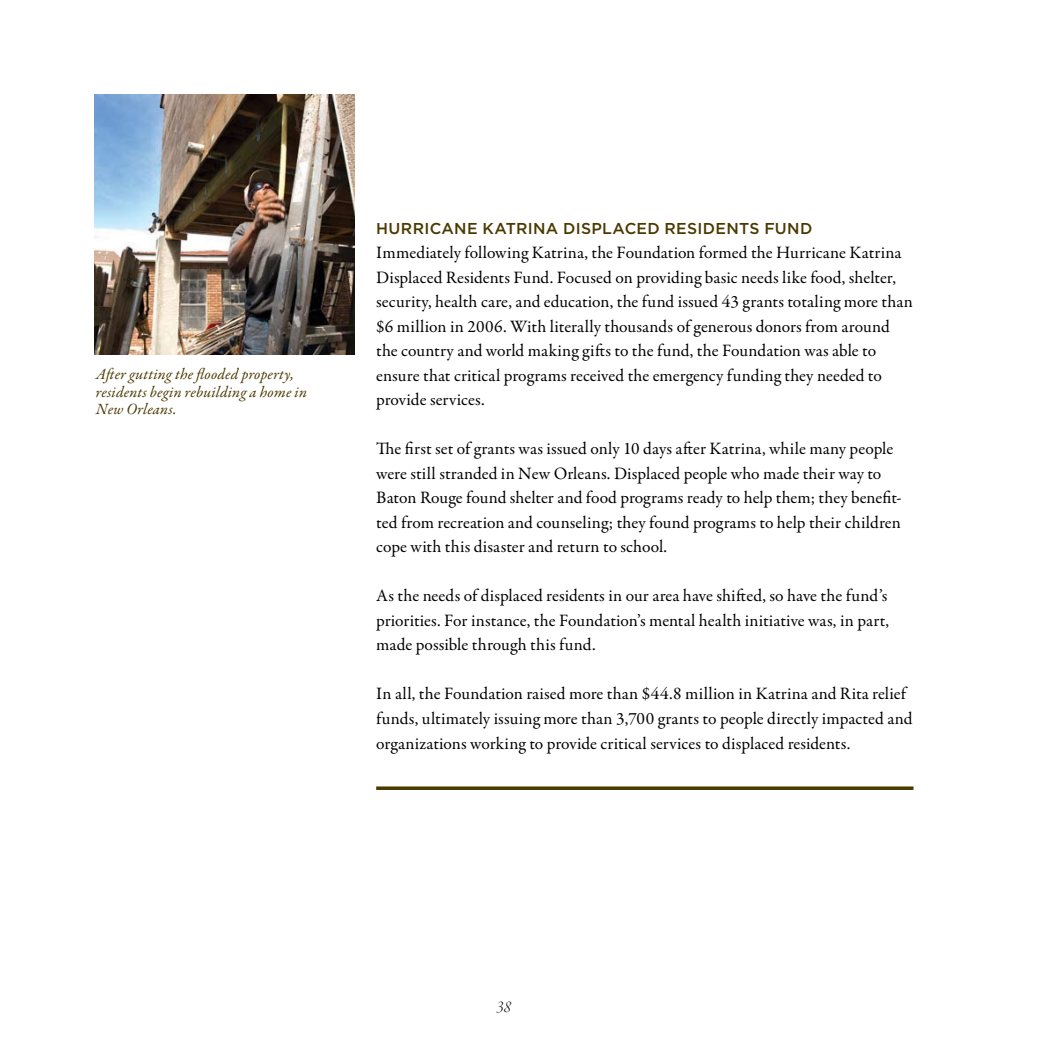
<style>
.page{position:relative;width:1040px;height:1040px;background:#fff}
.page>*{position:absolute;margin:0;border:0;box-sizing:border-box;transform-origin:0 0}
.t1{font:17.5px/24.5px "Garamond Premr Pro";letter-spacing:.005em;color:#000}
.t2{font:17.5px "Garamond Premr Pro Lt It Disp";color:#000}
.t3{font:italic 15.75px/17.5px "Garamond Premr Pro";letter-spacing:.01em;color:#4b3900}
.t4{font:500 15.75px "Gotham";letter-spacing:.02em;color:#4b3900}
</style>
<div class="page">
<svg style="left:376px;top:786px;width:537px;height:4px;background:#61511f"></svg>
<img style="left:94px;top:94px;width:261px;height:261px">
<p class="t3" style="left:96px;top:366px;width:213px">After gutting the flooded property, residents begin rebuilding a home in<br>New Orleans.</p>
<p class="t4" style="left:376px;top:219px;width:437px">H URRICANE KATRINA DISPLACED RESIDENTS FUND</p>
<p class="t1" style="left:376px;top:241px;width:538px">Immediately following Katrina, the Foundation formed the Hurricane Katrina Displaced Residents Fund. Focused on providing basic needs like food, shelter, security, health care, and education, the fund issued 43 grants totaling more than $6 million in 2006. With literally thousands of generous donors from around the country and world making gifts to the fund, the Foundation was able to ensure that critical programs received the emergency funding they needed to provide services.</p>
<p class="t1" style="left:376px;top:437px;width:527px">The first set of grants was issued only 10 days after Katrina, while many people were still stranded in New Orleans. Displaced people who made their way to Baton Rouge found shelter and food programs ready to help them; they benefit&shy;ted from recreation and counseling; they found programs to help their children cope with this disaster and return to school.</p>
<p class="t1" style="left:376px;top:584px;width:514px;text-align:justify">As the needs of displaced residents in our area have shifted, so have the fund’s priorities. For instance, the Foundation’s mental health initiative was, in part, made possible through this fund.</p>
<p class="t1" style="left:376px;top:682px;width:538px">In all, the Foundation raised more than $44.8 million in Katrina and Rita relief funds, ultimately issuing more than 3,700 grants to people directly impacted and organizations working to provide critical services to displaced residents.</p>
<p class="t2" style="left:496px;top:997px;width:16px">38</p>
</div>
